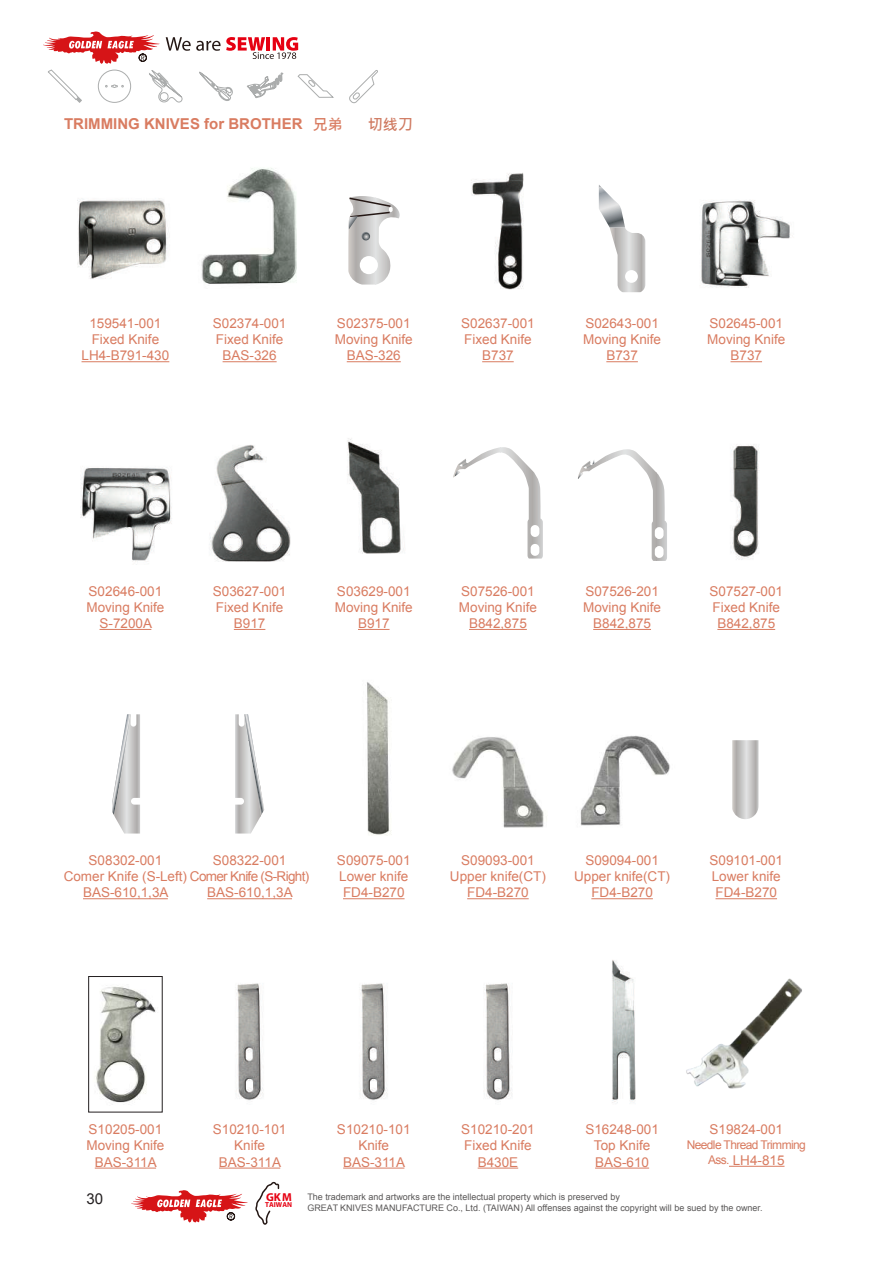
<style>
.page{position:relative;width:893px;height:1263px;background:#fff}
.page>*{position:absolute;margin:0;border:0;box-sizing:border-box;transform-origin:0 0}
.t1{font:700 15px "Arial";color:#d97c61}
.t2{font:700 15px "Microsoft Jheng Hei";color:#cf7960}
.t3{font:15px "Arial";color:#231f20}
.t4{font:13.5px/16.2px "Arial";color:#d97c61;text-align:center}
.t5{font:13.5px "Arial";letter-spacing:-.05em;color:#d97c61}
.t6{font:12px "Arial";letter-spacing:-.05em;color:#d97c61}
.t7{font:700 11.55px "Myriad Pro";color:#e60012}
.t8{font:9px/10.8px "Arial";color:#595757}
.t9{font:700 7.2px "Myriad Pro";color:#e60012}
.s1{font-family:"Microsoft Jheng Hei"}
.s2{font-size:12px}
</style>
<div class="page">
<svg style="left:48px;top:70px;width:330px;height:34px"></svg>
<svg style="left:43px;top:31px;width:117px;height:33px"></svg>
<svg style="left:166px;top:37px;width:132px;height:22px"></svg>
<svg style="left:255px;top:1182px;width:24px;height:43px"></svg>
<svg style="left:131px;top:1190px;width:117px;height:32px"></svg>
<img style="left:95px;top:986px;width:61px;height:119px">
<div style="left:88px;top:976px;width:74px;height:136px;border:1px solid #231f20"></div>
<hr style="left:82px;top:361px;width:87px;height:1px;background:#d97c61">
<hr style="left:730px;top:361px;width:32px;height:1px;background:#d97c61">
<hr style="left:347px;top:361px;width:54px;height:1px;background:#d97c61">
<hr style="left:606px;top:361px;width:32px;height:1px;background:#d97c61">
<hr style="left:223px;top:361px;width:54px;height:1px;background:#d97c61">
<hr style="left:482px;top:361px;width:32px;height:1px;background:#d97c61">
<hr style="left:100px;top:629px;width:51px;height:1px;background:#d97c61">
<hr style="left:83px;top:898px;width:85px;height:1px;background:#d97c61">
<hr style="left:95px;top:1167px;width:61px;height:1px;background:#d97c61">
<hr style="left:717px;top:629px;width:58px;height:1px;background:#d97c61">
<hr style="left:715px;top:898px;width:62px;height:1px;background:#d97c61">
<hr style="left:729px;top:1166px;width:55px;height:1px;background:#d97c61">
<hr style="left:358px;top:629px;width:32px;height:1px;background:#d97c61">
<hr style="left:343px;top:898px;width:62px;height:1px;background:#d97c61">
<hr style="left:343px;top:1167px;width:61px;height:1px;background:#d97c61">
<hr style="left:593px;top:629px;width:58px;height:1px;background:#d97c61">
<hr style="left:591px;top:898px;width:62px;height:1px;background:#d97c61">
<hr style="left:595px;top:1167px;width:54px;height:1px;background:#d97c61">
<hr style="left:234px;top:629px;width:31px;height:1px;background:#d97c61">
<hr style="left:207px;top:898px;width:85px;height:1px;background:#d97c61">
<hr style="left:219px;top:1167px;width:61px;height:1px;background:#d97c61">
<hr style="left:469px;top:629px;width:58px;height:1px;background:#d97c61">
<hr style="left:467px;top:898px;width:62px;height:1px;background:#d97c61">
<hr style="left:478px;top:1167px;width:40px;height:1px;background:#d97c61">
<img style="left:347px;top:438px;width:57px;height:116px">
<img style="left:730px;top:444px;width:29px;height:116px">
<img style="left:471px;top:173px;width:53px;height:117px">
<img style="left:701px;top:200px;width:90px;height:88px">
<img style="left:77px;top:198px;width:90px;height:81px">
<svg style="left:348px;top:196px;width:52px;height:89px"></svg>
<svg style="left:599px;top:185px;width:46px;height:107px"></svg>
<img style="left:209px;top:445px;width:82px;height:117px">
<img style="left:80px;top:467px;width:92px;height:98px">
<svg style="left:453px;top:447px;width:90px;height:111px"></svg>
<svg style="left:578px;top:449px;width:89px;height:112px"></svg>
<svg style="left:112px;top:714px;width:28px;height:119px"></svg>
<svg style="left:235px;top:714px;width:29px;height:119px"></svg>
<svg style="left:732px;top:740px;width:26px;height:79px;background:#c8c6c5"></svg>
<img style="left:236px;top:983px;width:27px;height:118px">
<img style="left:360px;top:983px;width:27px;height:118px">
<img style="left:484px;top:983px;width:28px;height:118px">
<img style="left:612px;top:960px;width:24px;height:143px">
<img style="left:686px;top:978px;width:116px;height:111px">
<img style="left:201px;top:168px;width:96px;height:116px">
<img style="left:367px;top:682px;width:24px;height:153px">
<img style="left:452px;top:737px;width:92px;height:91px">
<img style="left:580px;top:735px;width:90px;height:91px">
<p class="t1" style="left:64px;top:114px;width:280px">TRIMMING KNIVES for BROTHER <span class="s1">兄弟</span></p>
<p class="t2" style="left:368px;top:115px;width:46px">切线刀</p>
<p class="t4" style="left:82px;top:315px;width:89px">159541-001<br>Fixed Knife<br>LH4-B791-430</p>
<p class="t4" style="left:707px;top:315px;width:80px">S02645-001<br>Moving Knife<br>B737</p>
<p class="t4" style="left:213px;top:315px;width:75px">S02374-001<br>Fixed Knife<br>BAS-326</p>
<p class="t4" style="left:461px;top:315px;width:75px">S02637-001<br>Fixed Knife<br>B737</p>
<p class="t4" style="left:335px;top:315px;width:80px">S02375-001<br>Moving Knife<br>BAS-326</p>
<p class="t4" style="left:583px;top:315px;width:80px">S02643-001<br>Moving Knife<br>B737</p>
<p class="t4" style="left:86px;top:583px;width:80px">S02646-001<br>Moving Knife<br>S-7200A</p>
<p class="t4" style="left:213px;top:583px;width:75px">S03627-001<br>Fixed Knife<br>B917</p>
<p class="t4" style="left:335px;top:583px;width:80px">S03629-001<br>Moving Knife<br>B917</p>
<p class="t4" style="left:459px;top:583px;width:80px">S07526-001<br>Moving Knife<br>B842,875</p>
<p class="t4" style="left:583px;top:583px;width:80px">S07526-201<br>Moving Knife<br>B842,875</p>
<p class="t4" style="left:709px;top:583px;width:75px">S07527-001<br>Fixed Knife<br>B842,875</p>
<p class="t4" style="left:89px;top:852px;width:75px">S08302-001</p>
<p class="t5" style="left:64px;top:867px;width:247px">Comer Knife (S-Left) Comer Knife (S-Right)</p>
<p class="t4" style="left:83px;top:885px;width:87px">BAS-610,1,3A</p>
<p class="t4" style="left:213px;top:852px;width:75px">S08322-001</p>
<p class="t4" style="left:207px;top:885px;width:87px">BAS-610,1,3A</p>
<p class="t4" style="left:337px;top:852px;width:75px;text-align:left">S09075-001<br>Lower knife<br>FD4-B270</p>
<p class="t4" style="left:450px;top:852px;width:98px">S09093-001<br>Upper knife(CT)<br>FD4-B270</p>
<p class="t4" style="left:574px;top:852px;width:98px">S09094-001<br>Upper knife(CT)<br>FD4-B270</p>
<p class="t4" style="left:709px;top:852px;width:75px;text-align:left">S09101-001<br>Lower knife<br>FD4-B270</p>
<p class="t4" style="left:86px;top:1121px;width:80px">S10205-001<br>Moving Knife<br>BAS-311A</p>
<p class="t4" style="left:213px;top:1121px;width:75px">S10210-101<br>Knife<br>BAS-311A</p>
<p class="t4" style="left:337px;top:1121px;width:75px">S10210-101<br>Knife<br>BAS-311A</p>
<p class="t4" style="left:461px;top:1121px;width:75px">S10210-201<br>Fixed Knife<br>B430E</p>
<p class="t4" style="left:585px;top:1121px;width:75px">S16248-001<br>Top Knife<br>BAS-610</p>
<p class="t4" style="left:709px;top:1121px;width:75px">S19824-001</p>
<p class="t6" style="left:687px;top:1137px;width:121px">Needle Thread Trimming</p>
<p class="t4" style="left:708px;top:1152px;width:78px"><span class="s2">Ass.</span> LH4-815</p>
<p class="t7" style="left:266px;top:1190px;width:27px">GKM</p>
<p class="t9" style="left:265px;top:1201px;width:28px">TAIWAN</p>
<p class="t3" style="left:86px;top:1189px;width:18px">30</p>
<p class="t8" style="left:307px;top:1192px;width:457px">The trademark and artworks are the intellectual property which is preserved by<br>GREAT KNIVES MANUFACTURE Co., Ltd. (TAIWAN) All offenses against the copyright will be sued by the owner.</p>
</div>
